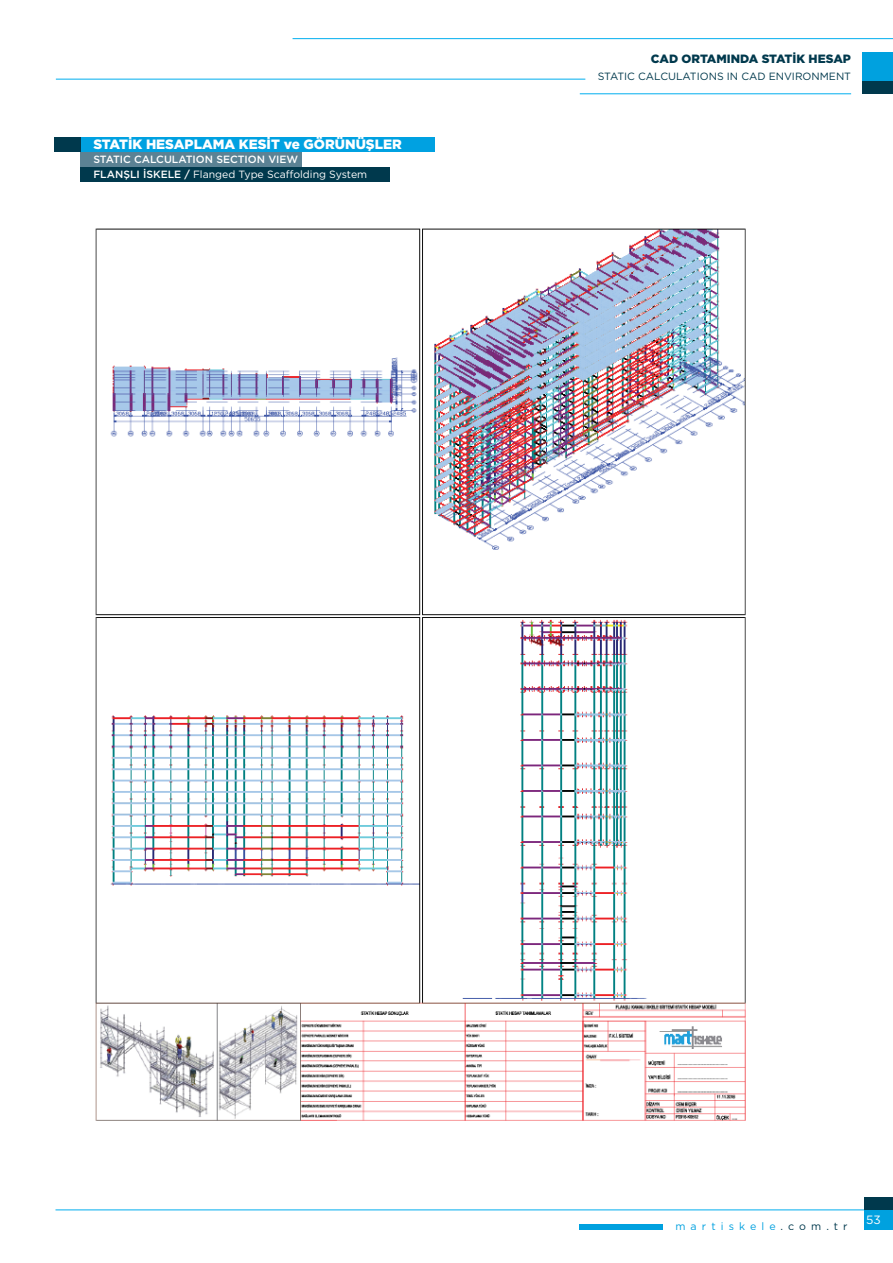
<style>
.page{position:relative;width:893px;height:1263px;background:#fff}
.page>*{position:absolute;margin:0;border:0;box-sizing:border-box;transform-origin:0 0}
.t1{font:900 13.5px "Gotham";color:#fff}
.t2{font:900 12px "Gotham";color:#00394d}
.t3{font:12px "Gotham";color:#fff}
.t4{font:10.65px "Gotham";letter-spacing:.48em;color:#00a1df}
.t5{font:500 10.5px/14.7px "Gotham";color:#fff}
.t6{font:10.5px "Gotham";color:#00394d}
.s1{font-weight:400}
.s2{color:#00394d}
</style>
<div class="page">
<hr style="left:56px;top:79px;width:529px;height:1px;background:#00aeef">
<hr style="left:293px;top:38px;width:600px;height:1px;background:#00aeef">
<hr style="left:580px;top:94px;width:271px;height:1px;background:#00aeef">
<hr style="left:55px;top:1209px;width:809px;height:1px;background:#00aeef">
<div style="left:862px;top:52px;width:31px;height:29px;background:#00a1df"></div>
<div style="left:862px;top:81px;width:31px;height:13px;background:#00394d"></div>
<div style="left:580px;top:1223px;width:83px;height:6px;background:#00a1df"></div>
<div style="left:864px;top:1209px;width:29px;height:20px;background:#00a1df"></div>
<div style="left:864px;top:1197px;width:29px;height:12px;background:#00394d"></div>
<div style="left:80px;top:137px;width:355px;height:15px;background:#00a1e1"></div>
<div style="left:54px;top:137px;width:26px;height:15px;background:#00394d"></div>
<div style="left:80px;top:152px;width:222px;height:15px;background:#5b8294"></div>
<div style="left:80px;top:167px;width:309px;height:15px;background:#00394d"></div>
<img style="left:95px;top:228px;width:651px;height:893px">
<p class="t1" style="left:93px;top:135px;width:310px">STATİK HESAPLAMA KESİT ve GÖRÜNÜŞLER</p>
<p class="t5" style="left:93px;top:152px;width:275px">STATIC CALCULATION SECTION VIEW<br>FLANŞLI İSKELE / <span class="s1">Flanged Type Scaffolding System</span></p>
<p class="t2" style="left:651px;top:50px;width:202px">CAD ORTAMINDA STATİK HESAP</p>
<p class="t6" style="left:598px;top:70px;width:255px">STATIC CALCULATIONS IN CAD ENVIRONMENT</p>
<p class="t4" style="left:675px;top:1219px;width:174px">martiskele<span class="s2">.com.tr</span></p>
<p class="t3" style="left:866px;top:1212px;width:16px">53</p>
</div>
